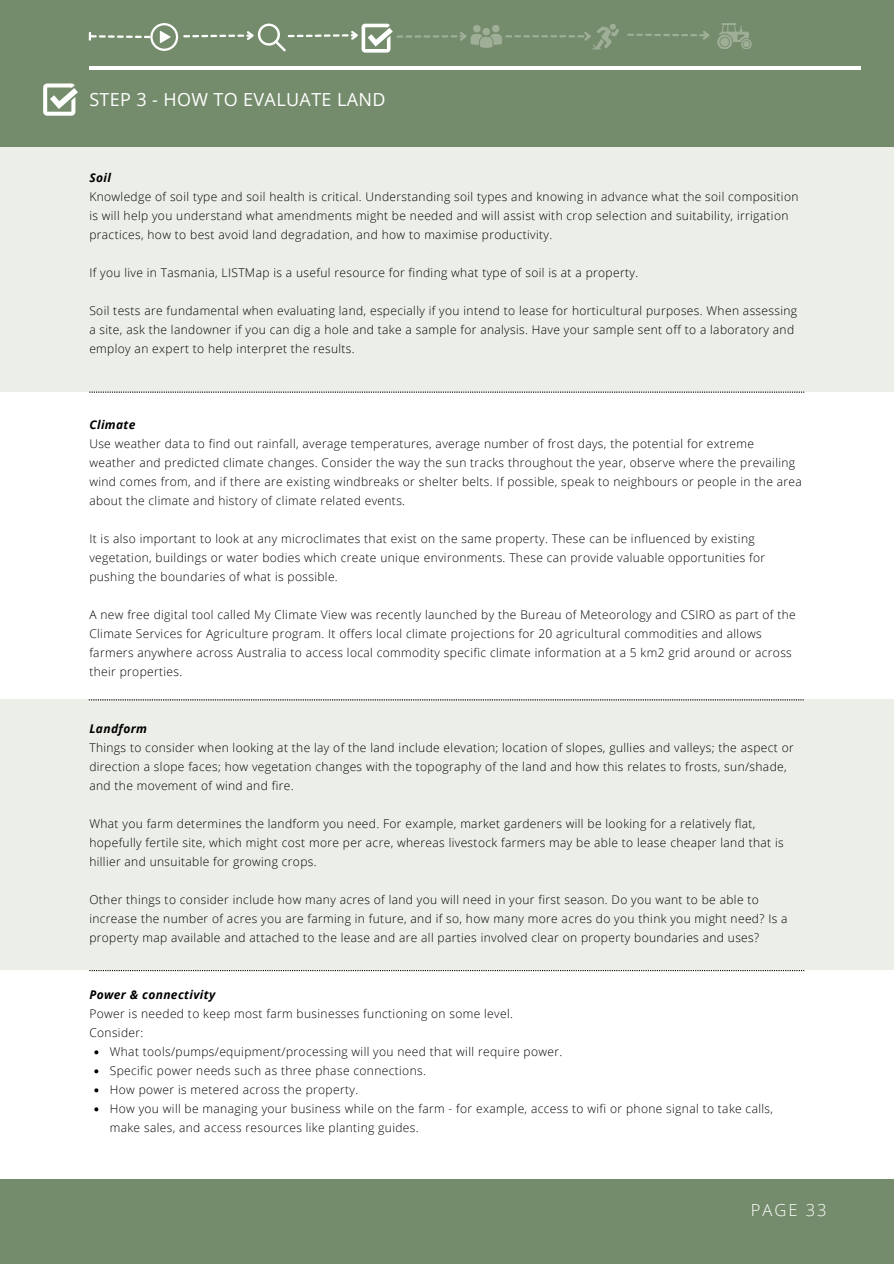
<style>
.page{position:relative;width:894px;height:1264px;background:#fff}
.page>*{position:absolute;margin:0;border:0;box-sizing:border-box;transform-origin:0 0}
.t1{font:18px "Open Sans";letter-spacing:.02em;color:#fff}
.t2{font:300 16.5px "Open Sans";letter-spacing:.12em;color:#fff}
.t3{font:300 12px/19px "Open Sans";letter-spacing:.03em;color:#000}
.t4{font:italic 700 12px "Open Sans";letter-spacing:.03em;color:#000}
</style>
<div class="page">
<div style="left:0;top:147px;width:893px;height:245px;background:#eceee8"></div>
<div style="left:0;top:700px;width:893px;height:270px;background:#eceee8"></div>
<div style="left:0;top:0;width:893px;height:147px;background:#758c6c"></div>
<hr style="left:89px;top:66px;width:771px;height:4px;background:#fff">
<div style="left:0;top:1178px;width:893px;height:85px;background:#758c6c"></div>
<svg style="left:94px;top:1050px;width:4px;height:4px"></svg>
<svg style="left:94px;top:1069px;width:4px;height:4px"></svg>
<svg style="left:94px;top:1088px;width:4px;height:4px"></svg>
<svg style="left:94px;top:1107px;width:4px;height:4px"></svg>
<svg style="left:89px;top:391px;width:715px;height:2px"></svg>
<svg style="left:89px;top:699px;width:714px;height:1px"></svg>
<svg style="left:89px;top:970px;width:715px;height:1px"></svg>
<svg style="left:43px;top:83px;width:35px;height:33px"></svg>
<svg style="left:627px;top:31px;width:83px;height:9px"></svg>
<svg style="left:89px;top:23px;width:530px;height:30px"></svg>
<svg style="left:717px;top:23px;width:34px;height:26px"></svg>
<p class="t1" style="left:89px;top:87px;width:297px">STEP 3 - HOW TO EVALUATE LAND</p>
<p class="t4" style="left:89px;top:169px;width:23px">Soil</p>
<p class="t3" style="left:89px;top:187px;width:710px">Knowledge of soil type and soil health is critical. Understanding soil types and knowing in advance what the soil composition is will help you understand what amendments might be needed and will assist with crop selection and suitability, irrigation practices, how to best avoid land degradation, and how to maximise productivity.</p>
<p class="t3" style="left:89px;top:263px;width:550px">If you live in Tasmania, LISTMap is a useful resource for finding what type of soil is at a property.</p>
<p class="t3" style="left:89px;top:301px;width:709px">Soil tests are fundamental when evaluating land, especially if you intend to lease for horticultural purposes. When assessing a site, ask the landowner if you can dig a hole and take a sample for analysis. Have your sample sent off to a laboratory and employ an expert to help interpret the results.</p>
<p class="t4" style="left:89px;top:416px;width:48px">Climate</p>
<p class="t3" style="left:89px;top:434px;width:713px">Use weather data to find out rainfall, average temperatures, average number of frost days, the potential for extreme weather and predicted climate changes. Consider the way the sun tracks throughout the year, observe where the prevailing wind comes from, and if there are existing windbreaks or shelter belts. If possible, speak to neighbours or people in the area about the climate and history of climate related events.</p>
<p class="t3" style="left:89px;top:529px;width:677px">It is also important to look at any microclimates that exist on the same property. These can be influenced by existing vegetation, buildings or water bodies which create unique environments. These can provide valuable opportunities for pushing the boundaries of what is possible.</p>
<h1 class="t3" style="left:89px;top:605px;width:707px">A new free digital tool called My Climate View was recently launched by the Bureau of Meteorology and CSIRO as part of the Climate Services for Agriculture program. It offers local climate projections for 20 agricultural commodities and allows farmers anywhere across Australia to access local commodity specific climate information at a 5 km2 grid around or across their properties.</h1>
<p class="t4" style="left:89px;top:720px;width:59px">Landform</p>
<p class="t3" style="left:89px;top:738px;width:705px">Things to consider when looking at the lay of the land include elevation; location of slopes, gullies and valleys; the aspect or direction a slope faces; how vegetation changes with the topography of the land and how this relates to frosts, sun/shade, and the movement of wind and fire.</p>
<p class="t3" style="left:89px;top:814px;width:695px">What you farm determines the landform you need. For example, market gardeners will be looking for a relatively flat, hopefully fertile site, which might cost more per acre, whereas livestock farmers may be able to lease cheaper land that is hillier and unsuitable for growing crops.</p>
<p class="t3" style="left:89px;top:890px;width:699px">Other things to consider include how many acres of land you will need in your first season. Do you want to be able to increase the number of acres you are farming in future, and if so, how many more acres do you think you might need? Is a property map available and attached to the lease and are all parties involved clear on property boundaries and uses?</p>
<p class="t4" style="left:89px;top:986px;width:127px">Power &amp; connectivity</p>
<p class="t3" style="left:89px;top:1004px;width:425px">Power is needed to keep most farm businesses functioning on some level.</p>
<p class="t3" style="left:89px;top:1023px;width:55px">Consider:</p>
<p class="t3" style="left:110px;top:1042px;width:454px">What tools/pumps/equipment/processing will you need that will require power.</p>
<p class="t3" style="left:110px;top:1061px;width:317px">Specific power needs such as three phase connections.</p>
<p class="t3" style="left:110px;top:1080px;width:250px">How power is metered across the property.</p>
<p class="t3" style="left:110px;top:1099px;width:664px">How you will be managing your business while on the farm - for example, access to wifi or phone signal to take calls, make sales, and access resources like planting guides.</p>
<p class="t2" style="left:750px;top:1198px;width:77px">PAGE 33</p>
</div>
